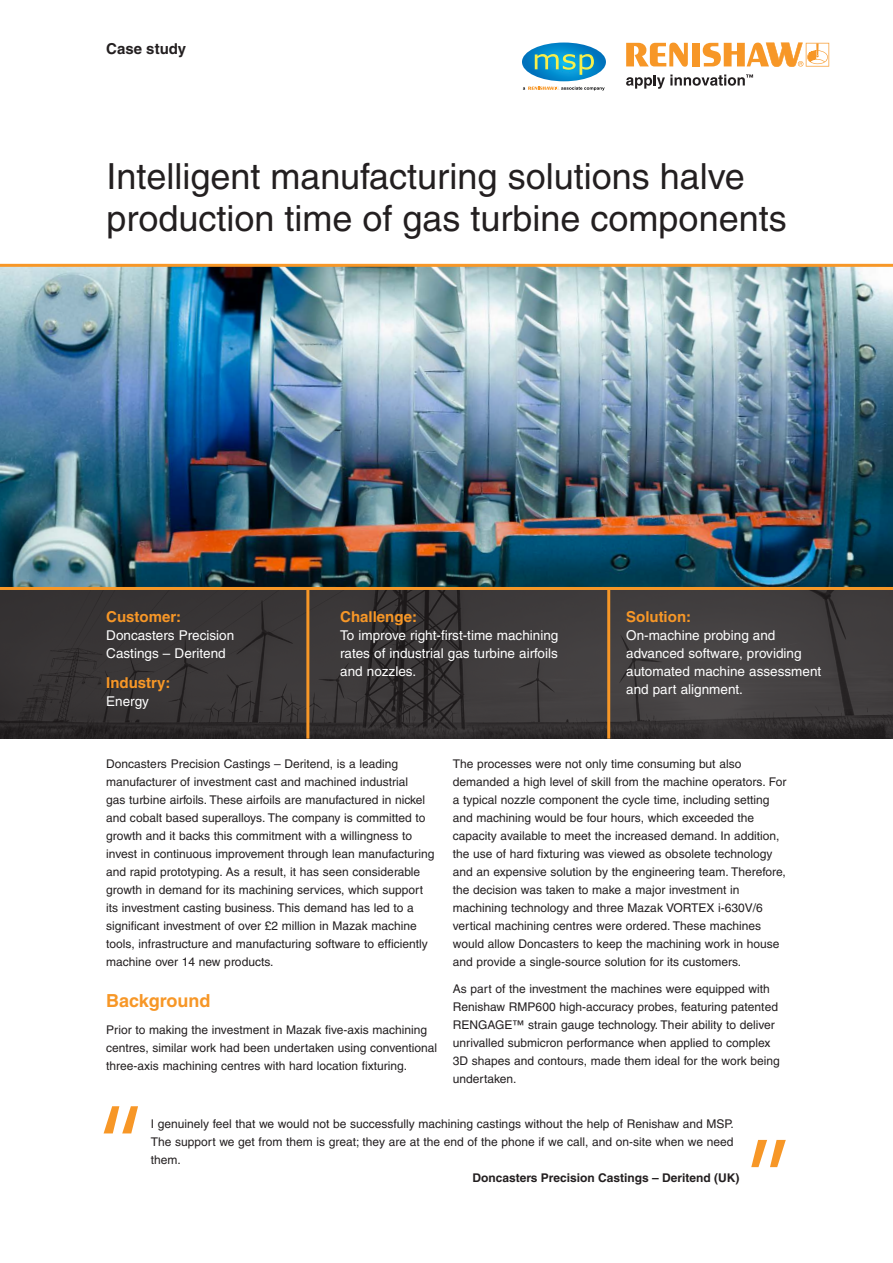
<style>
.page{position:relative;width:893px;height:1263px;background:#fff}
.page>*{position:absolute;margin:0;border:0;box-sizing:border-box;transform-origin:0 0}
.Case_study__Title_24{font:36px/42px "Helvetica";color:#231f20}
.Main_body_heading_te{font:700 18px "Helvetica";color:#f79727}
.Industry_box__Headin{font:700 15px "Helvetica";color:#f79727}
.Case_study__Front_pa{font:700 15px "Helvetica";color:#231f20}
.Industry_box__Main_t{font:13.5px/18px "Helvetica";color:#fff}
.Main_body_text_8pt{font:12px/18px "Helvetica";color:#231f20}
.t1{font:700 12px "Helvetica";color:#231f20}
</style>
<div class="page">
<svg style="left:626px;top:43px;width:62px;height:24px"></svg>
<div style="left:692px;top:43px;width:8px;height:23px;background:#f79727"></div>
<svg style="left:703px;top:43px;width:126px;height:24px"></svg>
<svg style="left:626px;top:74px;width:127px;height:15px"></svg>
<svg style="left:522px;top:43px;width:84px;height:38px"></svg>
<svg style="left:523px;top:87px;width:82px;height:4px"></svg>
<svg style="left:0;top:590px;width:893px;height:149px;background:#3a3738"></svg>
<hr style="left:306px;top:590px;width:3px;height:149px;background:#f79727">
<hr style="left:607px;top:590px;width:3px;height:149px;background:#f79727">
<img style="left:0;top:264px;width:893px;height:326px">
<svg style="left:104px;top:1106px;width:34px;height:27px"></svg>
<svg style="left:751px;top:1140px;width:35px;height:27px"></svg>
<p class="Case_study__Front_pa" style="left:106px;top:40px;width:81px">Case study</p>
<p class="Case_study__Title_24" style="left:106px;top:155px;width:682px">Intelligent manufacturing solutions halve production time of gas turbine components</p>
<p class="Industry_box__Headin" style="left:106px;top:607px;width:76px">Customer:</p>
<p class="Industry_box__Main_t" style="left:106px;top:626px;width:129px">Doncasters Precision<br>Castings – Deritend</p>
<p class="Industry_box__Headin" style="left:106px;top:674px;width:66px">Industry:</p>
<p class="Industry_box__Main_t" style="left:106px;top:692px;width:44px">Energy</p>
<p class="Industry_box__Headin" style="left:340px;top:607px;width:78px">Challenge:</p>
<p class="Industry_box__Main_t" style="left:340px;top:626px;width:220px;text-align:justify">To improve right-first-time machining rates of industrial gas turbine airfoils and nozzles.</p>
<p class="Industry_box__Headin" style="left:626px;top:607px;width:66px">Solution:</p>
<p class="Industry_box__Main_t" style="left:626px;top:626px;width:197px">On-machine probing and advanced software, providing automated machine assessment and part alignment.</p>
<p class="Main_body_text_8pt" style="left:106px;top:755px;width:330px">Doncasters Precision Castings – Deritend, is a leading manufacturer of investment cast and machined industrial<br>gas turbine airfoils. These airfoils are manufactured in nickel and cobalt based superalloys. The company is committed to growth and it backs this commitment with a willingness to invest in continuous improvement through lean manufacturing and rapid prototyping. As a result, it has seen considerable growth in demand for its machining services, which support its investment casting business. This demand has led to a significant investment of over £2 million in Mazak machine tools, infrastructure and manufacturing software to efficiently machine over 14 new products.</p>
<p class="Main_body_heading_te" style="left:106px;top:990px;width:106px">Background</p>
<p class="Main_body_text_8pt" style="left:106px;top:1020px;width:332px">Prior to making the investment in Mazak five-axis machining centres, similar work had been undertaken using conventional three-axis machining centres with hard location fixturing.</p>
<p class="Main_body_text_8pt" style="left:453px;top:755px;width:335px">The processes were not only time consuming but also demanded a high level of skill from the machine operators. For a typical nozzle component the cycle time, including setting and machining would be four hours, which exceeded the capacity available to meet the increased demand. In addition, the use of hard fixturing was viewed as obsolete technology and an expensive solution by the engineering team. Therefore, the decision was taken to make a major investment in machining technology and three Mazak VORTEX i-630V/6 vertical machining centres were ordered. These machines would allow Doncasters to keep the machining work in house and provide a single-source solution for its customers.</p>
<p class="Main_body_text_8pt" style="left:453px;top:979px;width:329px">As part of the investment the machines were equipped with Renishaw RMP600 high-accuracy probes, featuring patented RENGAGE™ strain gauge technology. Their ability to deliver unrivalled submicron performance when applied to complex 3D shapes and contours, made them ideal for the work being undertaken.</p>
<p class="Main_body_text_8pt" style="left:151px;top:1115px;width:584px;text-align:justify">I genuinely feel that we would not be successfully machining castings without the help of Renishaw and MSP.<br>The support we get from them is great; they are at the end of the phone if we call, and on-site when we need them.</p>
<p class="t1" style="left:472px;top:1171px;width:269px">Doncasters Precision Castings – Deritend (UK)</p>
</div>
